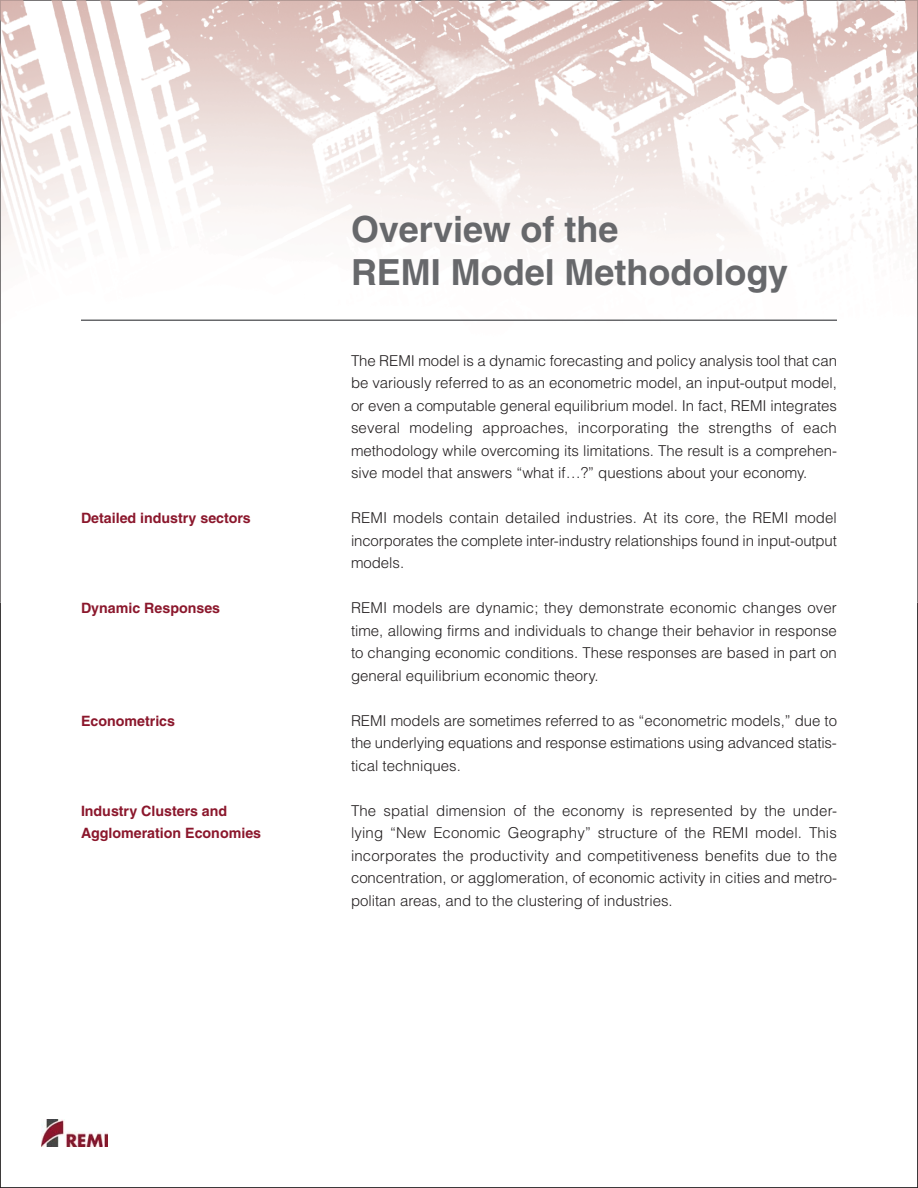
<style>
.page{position:relative;width:918px;height:1188px;background:#fff}
.page>*{position:absolute;margin:0;border:0;box-sizing:border-box;transform-origin:0 0}
.t1{font:700 36px/43.2px "Helvetica";color:#67686b}
.t2{font:300 15px/22.5px "Helvetica";color:#231f20;text-align:justify}
.t3{font:700 14.25px/22.5px "Helvetica";color:#8b172c}
</style>
<div class="page">
<img style="left:0;top:0;width:918px;height:603px">
<img style="left:42px;top:1119px;width:65px;height:27px">
<hr style="left:81px;top:320px;width:756px;height:1px;background:#67686b">
<p class="t3" style="left:81px;top:508px;width:171px">Detailed industry sectors</p>
<p class="t3" style="left:81px;top:598px;width:141px">Dynamic Responses</p>
<p class="t3" style="left:81px;top:711px;width:96px">Econometrics</p>
<p class="t3" style="left:81px;top:801px;width:182px">Industry Clusters and<br>Agglomeration Economies</p>
<h1 class="t1" style="left:351px;top:211px;width:439px">Overview of the<br>REMI Model Methodology</h1>
<p class="t2" style="left:351px;top:350px;width:488px">The REMI model is a dynamic forecasting and policy analysis tool that can be variously referred to as an econometric model, an input-output model, or even a computable general equilibrium model. In fact, REMI integrates several modeling approaches, incorporating the strengths of each methodology while overcoming its limitations. The result is a comprehen&shy;sive model that answers “what if…?” questions about your economy.</p>
<p class="t2" style="left:351px;top:508px;width:488px">REMI models contain detailed industries. At its core, the REMI model incorporates the complete inter-industry relationships found in input-output models.</p>
<p class="t2" style="left:351px;top:598px;width:487px">REMI models are dynamic; they demonstrate economic changes over time, allowing firms and individuals to change their behavior in response to changing economic conditions. These responses are based in part on general equilibrium economic theory.</p>
<p class="t2" style="left:351px;top:710px;width:488px">REMI models are sometimes referred to as “econometric models,” due to the underlying equations and response estimations using advanced statis&shy;tical techniques.</p>
<p class="t2" style="left:351px;top:800px;width:488px">The spatial dimension of the economy is represented by the under&shy;lying “New Economic Geography” structure of the REMI model. This incorporates the productivity and competitiveness benefits due to the concentration, or agglomeration, of economic activity in cities and metro&shy;politan areas, and to the clustering of industries.</p>
</div>
